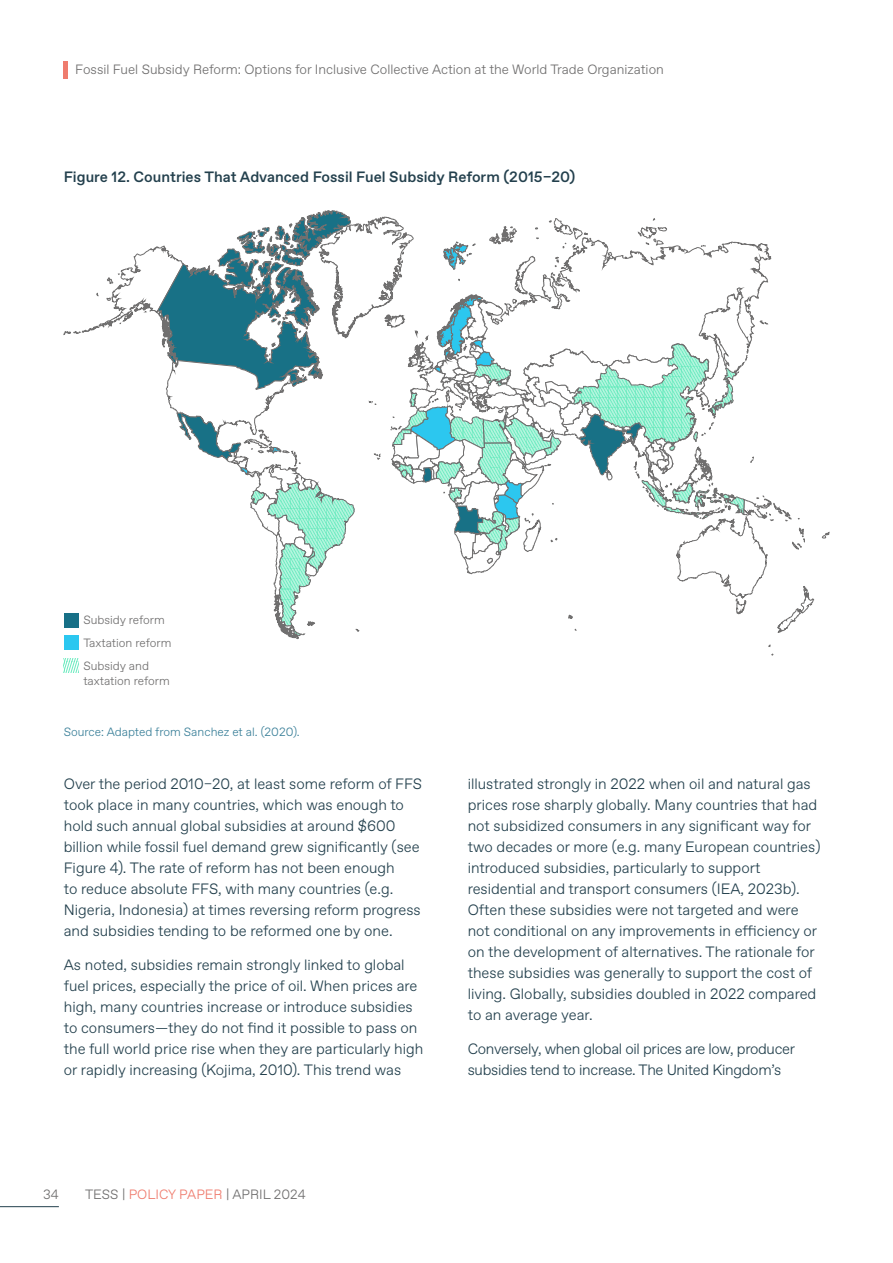
<style>
.page{position:relative;width:893px;height:1263px;background:#fff}
.page>*{position:absolute;margin:0;border:0;box-sizing:border-box;transform-origin:0 0}
.t1{font:300 15px/21px "ABC Favorit";color:#23404d}
.t2{font:300 15px/21px "ABC Favorit";letter-spacing:-.02em;color:#23404d}
.t3{font:500 15px "ABC Favorit";color:#23404d}
.t4{font:300 13.5px "ABC Favorit";color:#706f6f}
.t5{font:300 12px/22.6px "ABC Favorit";color:#706f6f}
.t6{font:300 12px "ABC Favorit";color:#3b8099}
.s1{color:#ef7c6e}
</style>
<div class="page">
<hr style="left:0;top:1206px;width:59px;height:1px;background:#23404d">
<hr style="left:64px;top:61px;width:4px;height:17px;background:#ef7c6e">
<svg style="left:822px;top:532px;width:7px;height:6px"></svg>
<svg style="left:64px;top:210px;width:750px;height:463px"></svg>
<p class="t4" style="left:75px;top:62px;width:590px">Fossil Fuel Subsidy Reform: Options for Inclusive Collective Action at the World Trade Organization</p>
<p class="t3" style="left:64px;top:168px;width:513px">Figure 12. Countries That Advanced Fossil Fuel Subsidy Reform (2015–20)</p>
<p class="t5" style="left:83px;top:609px;width:90px">Subsidy reform<br>Taxtation reform<br>Subsidy and</p>
<p class="t5" style="left:83px;top:669px;width:88px">taxtation reform</p>
<p class="t6" style="left:64px;top:725px;width:237px">Source: Adapted from Sanchez et al. (2020).</p>
<p class="t1" style="left:64px;top:773px;width:360px">Over the period 2010–20, at least some reform of FFS took place in many countries, which was enough to hold such annual global subsidies at around $600 billion while fossil fuel demand grew significantly (see Figure 4). The rate of reform has not been enough<br>to reduce absolute FFS, with many countries (e.g.<br>Nigeria, Indonesia) at times reversing reform progress and subsidies tending to be reformed one by one.</p>
<p class="t1" style="left:64px;top:954px;width:361px">As noted, subsidies remain strongly linked to global fuel prices, especially the price of oil. When prices are high, many countries increase or introduce subsidies to consumers—they do not find it possible to pass on the full world price rise when they are particularly high or rapidly increasing (Kojima, 2010). This trend was</p>
<p class="t4" style="left:43px;top:1187px;width:17px">34</p>
<p class="t4" style="left:85px;top:1187px;width:222px">TESS | <span class="s1">POLICY PAPER</span> | APRIL 2024</p>
<p class="t1" style="left:468px;top:773px;width:354px">illustrated strongly in 2022 when oil and natural gas prices rose sharply globally. Many countries that had not subsidized consumers in any significant way for two decades or more (e.g. many European countries) introduced subsidies, particularly to support residential and transport consumers (IEA, 2023b).<br>Often these subsidies were not targeted and were not conditional on any improvements in efficiency or on the development of alternatives. The rationale for these subsidies was generally to support the cost of living. Globally, subsidies doubled in 2022 compared to an average year.</p>
<p class="t2" style="left:468px;top:1038px;width:329px">Conversely, when global oil prices are low, producer subsidies tend to increase. The United Kingdom’s</p>
</div>
